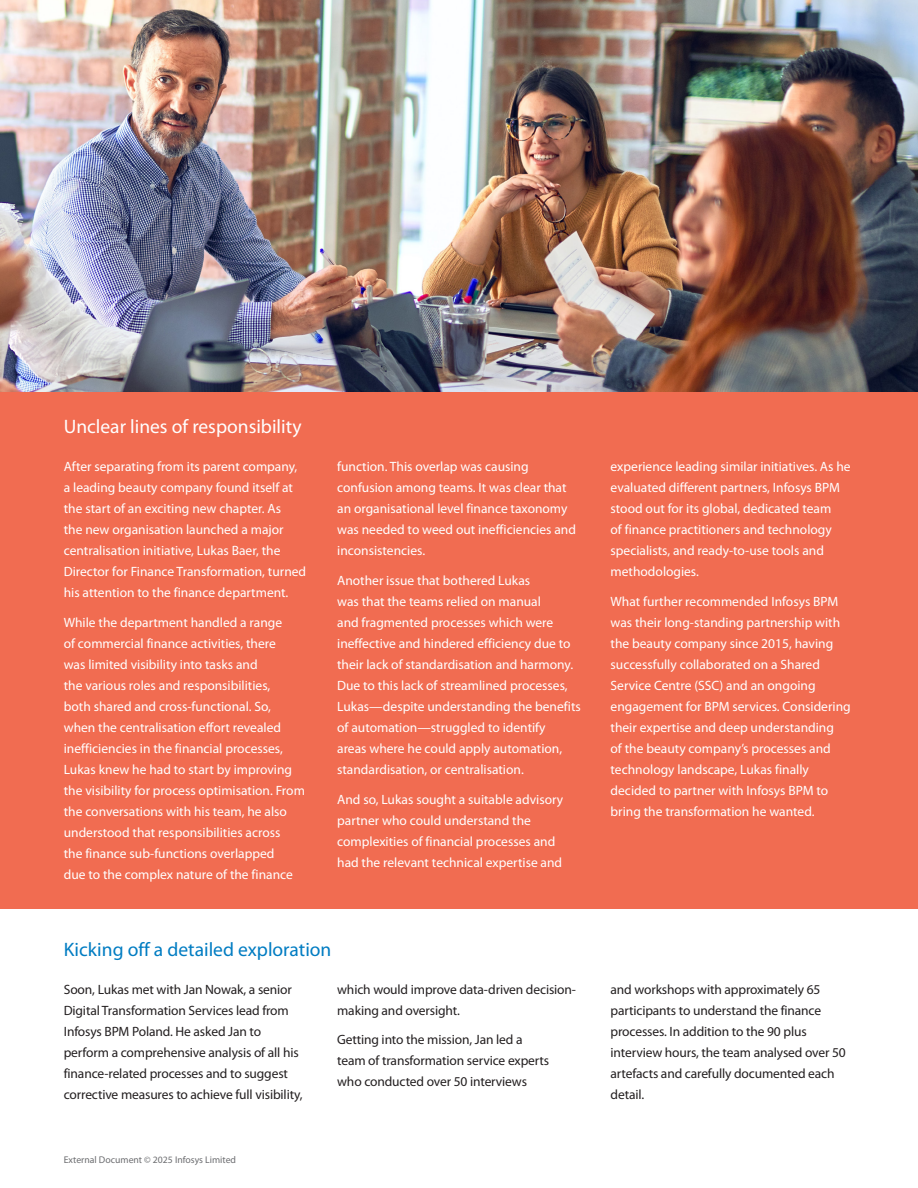
<style>
.page{position:relative;width:918px;height:1188px;background:#fff}
.page>*{position:absolute;margin:0;border:0;box-sizing:border-box;transform-origin:0 0}
.t1{font:19.5px "Myriad Pro";color:#007cc2}
.t2{font:19.5px "Myriad Pro";color:#fff}
.t3{font:13.5px/21px "Myriad Pro";color:#fff}
.t4{font:13.5px/21px "Myriad Pro";letter-spacing:-.01em;color:#231f20}
.t5{font:9.75px "Myriad Pro";color:#6c6d70}
</style>
<div class="page">
<div style="left:0;top:365px;width:918px;height:544px;background:#f16c51"></div>
<img style="left:0;top:0;width:918px;height:392px">
<h1 class="t2" style="left:64px;top:414px;width:239px">Unclear lines of responsibility</h1>
<p class="t3" style="left:64px;top:456px;width:244px">After separating from its parent company, a leading beauty company found itself at the start of an exciting new chapter. As<br>the new organisation launched a major centralisation initiative, Lukas Baer, the Director for Finance Transformation, turned his attention to the finance department.</p>
<p class="t3" style="left:64px;top:612px;width:243px">While the department handled a range<br>of commercial finance activities, there<br>was limited visibility into tasks and<br>the various roles and responsibilities,<br>both shared and cross-functional. So, when the centralisation effort revealed inefficiencies in the financial processes, Lukas knew he had to start by improving the visibility for process optimisation. From the conversations with his team, he also understood that responsibilities across<br>the finance sub-functions overlapped<br>due to the complex nature of the finance</p>
<p class="t3" style="left:337px;top:456px;width:240px">function. This overlap was causing confusion among teams. It was clear that an organisational level finance taxonomy was needed to weed out inefficiencies and inconsistencies.</p>
<p class="t3" style="left:337px;top:570px;width:245px">Another issue that bothered Lukas<br>was that the teams relied on manual<br>and fragmented processes which were ineffective and hindered efficiency due to their lack of standardisation and harmony.<br>Due to this lack of streamlined processes, Lukas—despite understanding the benefits of automation—struggled to identify<br>areas where he could apply automation, standardisation, or centralisation.</p>
<p class="t3" style="left:337px;top:788px;width:228px">And so, Lukas sought a suitable advisory partner who could understand the complexities of financial processes and had the relevant technical expertise and</p>
<h1 class="t1" style="left:64px;top:938px;width:269px">Kicking off a detailed exploration</h1>
<p class="t4" style="left:64px;top:978px;width:240px">Soon, Lukas met with Jan Nowak, a senior Digital Transformation Services lead from Infosys BPM Poland. He asked Jan to perform a comprehensive analysis of all his finance-related processes and to suggest corrective measures to achieve full visibility,</p>
<p class="t4" style="left:337px;top:978px;width:240px">which would improve data-driven decision&shy;making and oversight.</p>
<p class="t4" style="left:337px;top:1029px;width:213px">Getting into the mission, Jan led a team of transformation service experts who conducted over 50 interviews</p>
<p class="t5" style="left:64px;top:1154px;width:174px">External Document © 2025 Infosys Limited</p>
<p class="t3" style="left:611px;top:456px;width:242px">experience leading similar initiatives. As he evaluated different partners, Infosys BPM stood out for its global, dedicated team<br>of finance practitioners and technology specialists, and ready-to-use tools and methodologies.</p>
<p class="t3" style="left:611px;top:591px;width:242px">What further recommended Infosys BPM was their long-standing partnership with the beauty company since 2015, having successfully collaborated on a Shared Service Centre (SSC) and an ongoing engagement for BPM services. Considering their expertise and deep understanding<br>of the beauty company’s processes and technology landscape, Lukas finally decided to partner with Infosys BPM to bring the transformation he wanted.</p>
<p class="t4" style="left:611px;top:978px;width:237px">and workshops with approximately 65 participants to understand the finance processes. In addition to the 90 plus interview hours, the team analysed over 50 artefacts and carefully documented each detail.</p>
</div>
